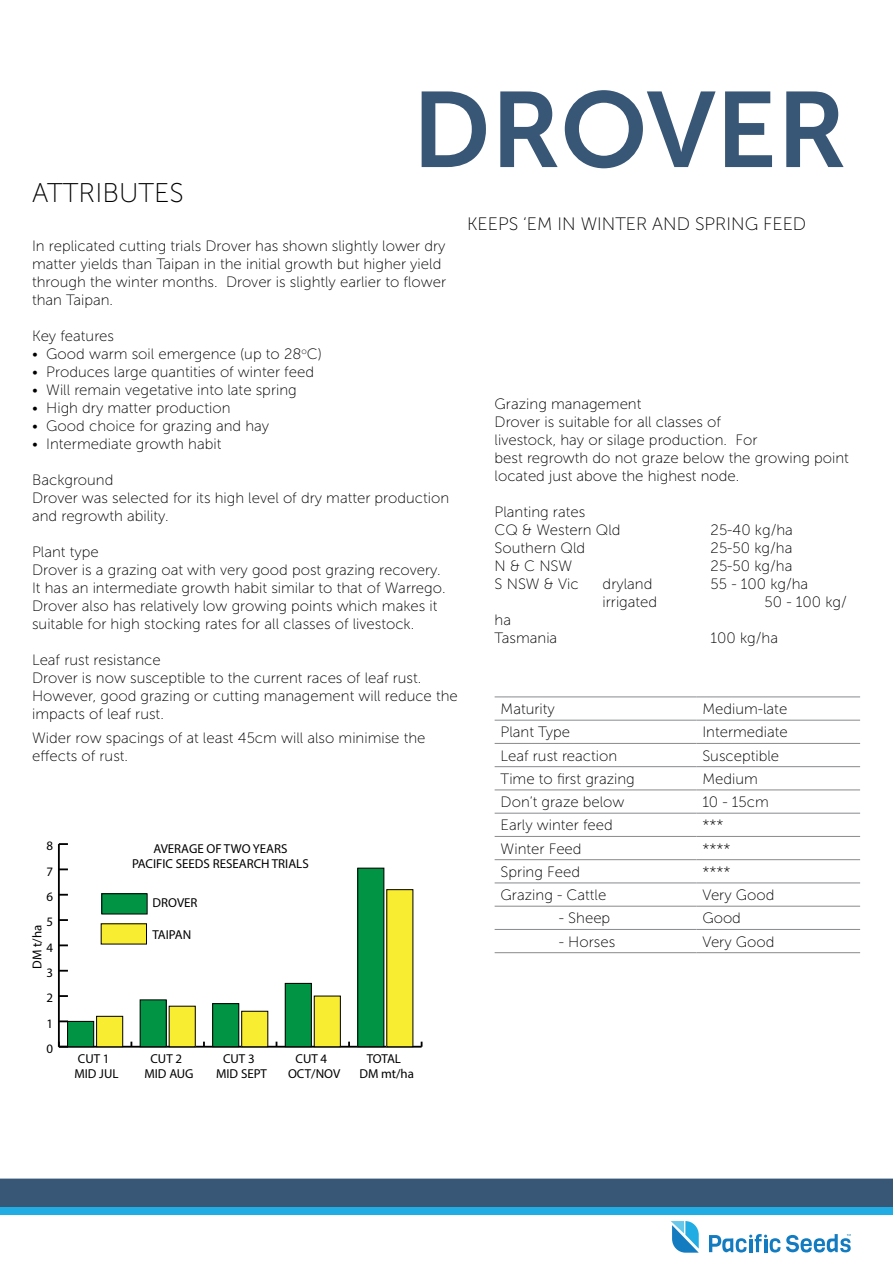
<style>
.page{position:relative;width:893px;height:1263px;background:#fff}
.page>*{position:absolute;margin:0;border:0;box-sizing:border-box;transform-origin:0 0}
.t1{font:106.5px "Museo Sans 700";color:#385676}
.t2{font:27px "Museo Sans 100";color:#000}
.t3{font:18px "Museo Sans 100";color:#000}
.t4{font:15px/18px "Museo Sans 100";color:#000}
.t5{font:12.9px/15.6px "Myriad Pro";color:#000;text-align:center}
</style>
<div class="page">
<svg style="left:0;top:1178px;width:893px;height:75px"></svg>
<hr style="left:495px;top:697px;width:201px;height:1px;background:#888a8c">
<hr style="left:696px;top:697px;width:164px;height:1px;background:#888a8c">
<hr style="left:495px;top:720px;width:201px;height:1px;background:#888a8c">
<hr style="left:696px;top:720px;width:164px;height:1px;background:#888a8c">
<hr style="left:495px;top:743px;width:201px;height:1px;background:#888a8c">
<hr style="left:696px;top:743px;width:164px;height:1px;background:#888a8c">
<hr style="left:495px;top:766px;width:201px;height:1px;background:#888a8c">
<hr style="left:696px;top:766px;width:164px;height:1px;background:#888a8c">
<hr style="left:495px;top:790px;width:201px;height:1px;background:#888a8c">
<hr style="left:696px;top:790px;width:164px;height:1px;background:#888a8c">
<hr style="left:495px;top:813px;width:201px;height:1px;background:#888a8c">
<hr style="left:696px;top:813px;width:164px;height:1px;background:#888a8c">
<hr style="left:495px;top:836px;width:201px;height:1px;background:#888a8c">
<hr style="left:696px;top:836px;width:164px;height:1px;background:#888a8c">
<hr style="left:495px;top:859px;width:201px;height:1px;background:#888a8c">
<hr style="left:696px;top:859px;width:164px;height:1px;background:#888a8c">
<hr style="left:495px;top:883px;width:201px;height:1px;background:#888a8c">
<hr style="left:696px;top:883px;width:164px;height:1px;background:#888a8c">
<hr style="left:495px;top:906px;width:201px;height:1px;background:#888a8c">
<hr style="left:696px;top:906px;width:164px;height:1px;background:#888a8c">
<hr style="left:495px;top:929px;width:201px;height:1px;background:#888a8c">
<hr style="left:696px;top:929px;width:164px;height:1px;background:#888a8c">
<hr style="left:495px;top:952px;width:201px;height:1px;background:#888a8c">
<hr style="left:696px;top:952px;width:164px;height:1px;background:#888a8c">
<hr style="left:59px;top:1046px;width:363px;height:1px;background:#000">
<hr style="left:58px;top:844px;width:2px;height:203px;background:#000">
<svg style="left:59px;top:1020px;width:9px;height:2px"></svg>
<svg style="left:60px;top:995px;width:8px;height:2px"></svg>
<svg style="left:59px;top:970px;width:9px;height:2px"></svg>
<svg style="left:59px;top:944px;width:9px;height:2px"></svg>
<svg style="left:60px;top:919px;width:8px;height:2px"></svg>
<svg style="left:59px;top:894px;width:9px;height:2px"></svg>
<svg style="left:59px;top:868px;width:9px;height:2px"></svg>
<svg style="left:59px;top:843px;width:9px;height:2px"></svg>
<div style="left:101px;top:924px;width:46px;height:20px;background:#f9ed32"></div>
<div style="left:97px;top:1016px;width:26px;height:31px;background:#f9ed32"></div>
<div style="left:96px;top:1016px;width:27px;height:31px;border:1px solid #000"></div>
<div style="left:169px;top:1006px;width:26px;height:41px;background:#f9ed32"></div>
<div style="left:169px;top:1006px;width:27px;height:41px;border:1px solid #000"></div>
<div style="left:242px;top:1011px;width:26px;height:36px;background:#f9ed32"></div>
<div style="left:241px;top:1011px;width:27px;height:36px;border:1px solid #000"></div>
<div style="left:314px;top:996px;width:26px;height:51px;background:#f9ed32"></div>
<div style="left:314px;top:995px;width:27px;height:52px;border:1px solid #000"></div>
<div style="left:387px;top:890px;width:26px;height:157px;background:#f9ed32"></div>
<div style="left:102px;top:894px;width:45px;height:20px;background:#009444"></div>
<div style="left:101px;top:893px;width:47px;height:21px;border:1px solid #000"></div>
<div style="left:68px;top:1021px;width:26px;height:26px;background:#009444"></div>
<div style="left:67px;top:1021px;width:27px;height:26px;border:1px solid #000"></div>
<div style="left:140px;top:1000px;width:26px;height:47px;background:#009444"></div>
<div style="left:140px;top:999px;width:27px;height:48px;border:1px solid #000"></div>
<div style="left:213px;top:1004px;width:26px;height:43px;background:#009444"></div>
<div style="left:212px;top:1003px;width:27px;height:44px;border:1px solid #000"></div>
<div style="left:285px;top:983px;width:26px;height:64px;background:#009444"></div>
<div style="left:285px;top:983px;width:27px;height:64px;border:1px solid #000"></div>
<div style="left:358px;top:868px;width:26px;height:179px;background:#009444"></div>
<div style="left:357px;top:868px;width:27px;height:179px;border:1px solid #000"></div>
<h2 class="t2" style="left:32px;top:179px;width:153px">ATTRIBUTES</h2>
<h1 class="t1" style="left:412px;top:71px;width:436px">DROVER</h1>
<p class="t3" style="left:467px;top:215px;width:341px">KEEPS ‘EM IN WINTER AND SPRING FEED</p>
<p class="t4" style="left:32px;top:237px;width:416px">In replicated cutting trials Drover has shown slightly lower dry matter yields than Taipan in the initial growth but higher yield through the winter months. Drover is slightly earlier to flower than Taipan.</p>
<p class="t4" style="left:32px;top:327px;width:83px">Key features</p>
<p class="t4" style="left:32px;top:345px;width:291px">• Good warm soil emergence (up to 28<sup>o</sup>C)</p>
<p class="t4" style="left:32px;top:363px;width:283px">• Produces large quantities of winter feed</p>
<p class="t4" style="left:32px;top:381px;width:266px">• Will remain vegetative into late spring</p>
<p class="t4" style="left:32px;top:399px;width:200px">• High dry matter production</p>
<p class="t4" style="left:32px;top:417px;width:239px">• Good choice for grazing and hay</p>
<p class="t4" style="left:32px;top:435px;width:191px">• Intermediate growth habit</p>
<p class="t4" style="left:32px;top:471px;width:419px">Background<br>Drover was selected for its high level of dry matter production and regrowth ability.</p>
<p class="t4" style="left:32px;top:543px;width:415px">Plant type<br>Drover is a grazing oat with very good post grazing recovery.<br>It has an intermediate growth habit similar to that of Warrego.<br>Drover also has relatively low growing points which makes it suitable for high stocking rates for all classes of livestock.</p>
<p class="t4" style="left:32px;top:651px;width:427px">Leaf rust resistance<br>Drover is now susceptible to the current races of leaf rust.<br>However, good grazing or cutting management will reduce the impacts of leaf rust.</p>
<p class="t4" style="left:32px;top:729px;width:395px">Wider row spacings of at least 45cm will also minimise the effects of rust.</p>
<p class="t5" style="left:47px;top:838px;width:8px">8</p>
<p class="t5" style="left:47px;top:863px;width:8px">7</p>
<p class="t5" style="left:47px;top:889px;width:8px">6</p>
<p class="t5" style="left:47px;top:914px;width:8px">5</p>
<p class="t5" style="left:29px;top:968px;width:45px;rotate:-90deg">DM t/ha</p>
<p class="t5" style="left:47px;top:939px;width:8px">4</p>
<p class="t5" style="left:47px;top:965px;width:8px">3</p>
<p class="t5" style="left:47px;top:990px;width:8px">2</p>
<p class="t5" style="left:47px;top:1015px;width:8px">1</p>
<p class="t5" style="left:47px;top:1041px;width:8px">0</p>
<p class="t5" style="left:132px;top:840px;width:178px">AVERAGE OF TWO YEARS<br>PACIFIC SEEDS RESEARCH TRIALS</p>
<p class="t5" style="left:153px;top:895px;width:47px">DROVER</p>
<p class="t5" style="left:153px;top:926px;width:40px">TAIPAN</p>
<p class="t5" style="left:74px;top:1050px;width:46px;text-align:left">CUT 1<br>MID JUL</p>
<p class="t5" style="left:144px;top:1050px;width:51px">CUT 2<br>MID AUG</p>
<p class="t5" style="left:216px;top:1050px;width:52px">CUT 3<br>MID SEPT</p>
<p class="t5" style="left:288px;top:1050px;width:54px">CUT 4<br>OCT/NOV</p>
<p class="t5" style="left:359px;top:1050px;width:56px">TOTAL<br>DM mt/ha</p>
<p class="t4" style="left:495px;top:395px;width:356px">Grazing management<br>Drover is suitable for all classes of<br>livestock, hay or silage production. For<br>best regrowth do not graze below the growing point located just above the highest node.</p>
<p class="t4" style="left:495px;top:503px;width:127px">Planting rates<br>CQ &amp; Western Qld</p>
<p class="t4" style="left:711px;top:521px;width:84px">25-40 kg/ha</p>
<p class="t4" style="left:495px;top:539px;width:92px">Southern Qld</p>
<p class="t4" style="left:711px;top:539px;width:83px">25-50 kg/ha</p>
<p class="t4" style="left:495px;top:557px;width:79px">N &amp; C NSW</p>
<p class="t4" style="left:711px;top:557px;width:83px">25-50 kg/ha</p>
<p class="t4" style="left:495px;top:575px;width:86px">S NSW &amp; Vic</p>
<p class="t4" style="left:603px;top:575px;width:51px">dryland</p>
<p class="t4" style="left:711px;top:575px;width:99px">55 - 100 kg/ha</p>
<p class="t4" style="left:603px;top:593px;width:56px">irrigated</p>
<p class="t4" style="left:765px;top:593px;width:84px">50 - 100 kg/</p>
<p class="t4" style="left:495px;top:611px;width:64px">ha<br>Tasmania</p>
<p class="t4" style="left:711px;top:629px;width:69px">100 kg/ha</p>
<p class="t4" style="left:501px;top:700px;width:56px">Maturity</p>
<p class="t4" style="left:702px;top:700px;width:86px">Medium-late</p>
<p class="t4" style="left:501px;top:723px;width:71px">Plant Type</p>
<p class="t4" style="left:702px;top:723px;width:87px">Intermediate</p>
<p class="t4" style="left:501px;top:747px;width:118px">Leaf rust reaction</p>
<p class="t4" style="left:702px;top:747px;width:78px">Susceptible</p>
<p class="t4" style="left:501px;top:770px;width:136px">Time to first grazing</p>
<p class="t4" style="left:702px;top:770px;width:57px">Medium</p>
<p class="t4" style="left:501px;top:793px;width:125px">Don’t graze below</p>
<p class="t4" style="left:702px;top:793px;width:68px">10 - 15cm</p>
<p class="t4" style="left:501px;top:816px;width:114px">Early winter feed</p>
<p class="t4" style="left:702px;top:816px;width:23px">***</p>
<p class="t4" style="left:501px;top:840px;width:82px">Winter Feed</p>
<p class="t4" style="left:702px;top:840px;width:30px">****</p>
<p class="t4" style="left:501px;top:863px;width:81px">Spring Feed</p>
<p class="t4" style="left:702px;top:863px;width:30px">****</p>
<p class="t4" style="left:501px;top:886px;width:107px">Grazing - Cattle</p>
<p class="t4" style="left:702px;top:886px;width:74px">Very Good</p>
<p class="t4" style="left:559px;top:909px;width:53px">- Sheep</p>
<p class="t4" style="left:702px;top:909px;width:40px">Good</p>
<p class="t4" style="left:559px;top:933px;width:58px">- Horses</p>
<p class="t4" style="left:702px;top:933px;width:74px">Very Good</p>
</div>
